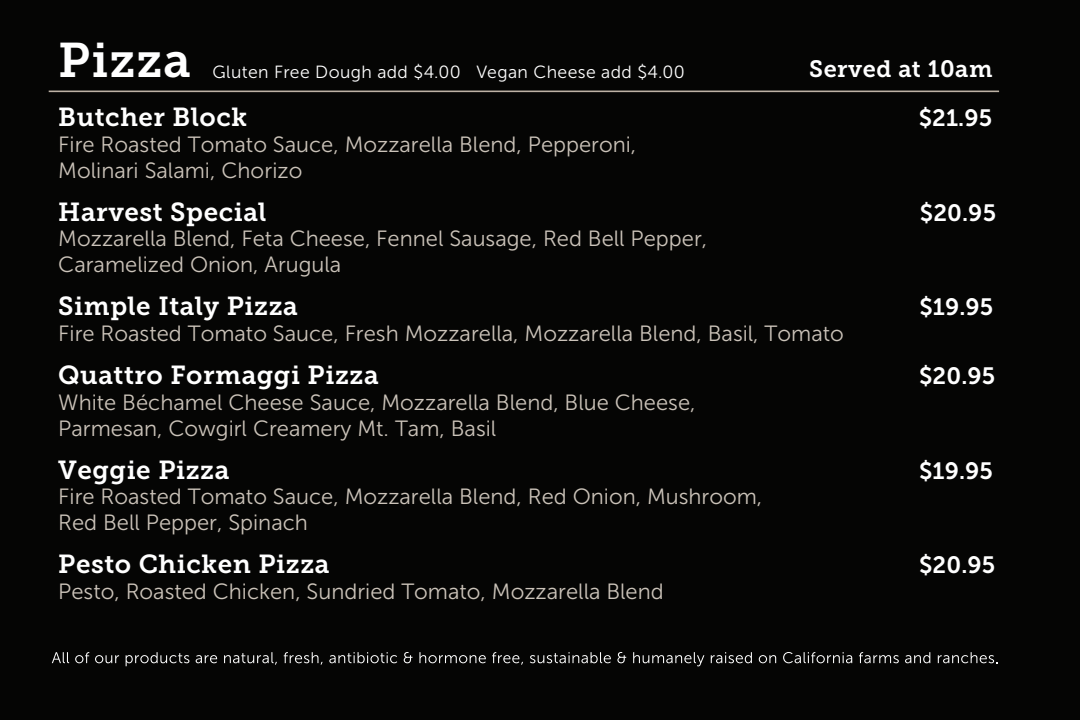
<style>
.page{position:relative;width:1080px;height:720px;background:#050504}
.page>*{position:absolute;margin:0;border:0;box-sizing:border-box;transform-origin:0 0}
.t1{font:48.44px "Museo Slab 700";letter-spacing:.02em;color:#fff}
.t2{font:26px "Museo Slab 700";letter-spacing:.02em;color:#fff}
.t3{font:23.56px "Museo Sans 700";letter-spacing:.005em;color:#fff}
.t4{font:23.56px "Museo Slab 700";letter-spacing:.02em;color:#fff}
.t5{font:22px/25.8px "Museo Sans 300";color:#cbc3b9}
.t6{font:17.6px "Museo Sans 300";letter-spacing:.02em;color:#fff}
</style>
<div class="page">
<hr style="left:49px;top:91px;width:950px;height:1px;background:#bdb2a5">
<svg style="left:52px;top:652px;width:17px;height:11px"></svg>
<svg style="left:75px;top:652px;width:14px;height:11px"></svg>
<svg style="left:95px;top:655px;width:24px;height:8px"></svg>
<svg style="left:126px;top:652px;width:63px;height:14px"></svg>
<svg style="left:196px;top:655px;width:21px;height:8px"></svg>
<svg style="left:224px;top:652px;width:53px;height:13px"></svg>
<svg style="left:284px;top:652px;width:39px;height:13px"></svg>
<svg style="left:329px;top:652px;width:68px;height:11px"></svg>
<svg style="left:404px;top:652px;width:9px;height:11px"></svg>
<svg style="left:419px;top:652px;width:67px;height:11px"></svg>
<svg style="left:492px;top:652px;width:31px;height:13px"></svg>
<svg style="left:530px;top:652px;width:81px;height:11px"></svg>
<svg style="left:617px;top:652px;width:9px;height:11px"></svg>
<svg style="left:633px;top:652px;width:71px;height:14px"></svg>
<svg style="left:711px;top:652px;width:41px;height:11px"></svg>
<svg style="left:759px;top:655px;width:17px;height:8px"></svg>
<svg style="left:783px;top:652px;width:69px;height:11px"></svg>
<svg style="left:859px;top:652px;width:40px;height:11px"></svg>
<svg style="left:905px;top:652px;width:25px;height:11px"></svg>
<svg style="left:938px;top:652px;width:60px;height:11px"></svg>
<h1 class="t1" style="left:58px;top:33px;width:134px">Pizza</h1>
<p class="t2" style="left:58px;top:102px;width:190px">Butcher Block</p>
<p class="t3" style="left:919px;top:105px;width:75px">$21.95</p>
<p class="t5" style="left:58px;top:131px;width:579px">Fire Roasted Tomato Sauce, Mozzarella Blend, Pepperoni,<br>Molinari Salami, Chorizo</p>
<p class="t2" style="left:58px;top:197px;width:210px">Harvest Special</p>
<p class="t3" style="left:920px;top:199px;width:78px">$20.95</p>
<p class="t5" style="left:58px;top:226px;width:650px">Mozzarella Blend, Feta Cheese, Fennel Sausage, Red Bell Pepper,<br>Caramelized Onion, Arugula</p>
<p class="t2" style="left:58px;top:291px;width:241px">Simple Italy Pizza</p>
<p class="t3" style="left:919px;top:294px;width:76px">$19.95</p>
<p class="t5" style="left:58px;top:321px;width:787px">Fire Roasted Tomato Sauce, Fresh Mozzarella, Mozzarella Blend, Basil, Tomato</p>
<p class="t2" style="left:58px;top:360px;width:322px">Quattro Formaggi Pizza</p>
<p class="t3" style="left:919px;top:363px;width:78px">$20.95</p>
<p class="t5" style="left:58px;top:389px;width:639px">White Béchamel Cheese Sauce, Mozzarella Blend, Blue Cheese,<br>Parmesan, Cowgirl Creamery Mt. Tam, Basil</p>
<p class="t2" style="left:58px;top:455px;width:173px">Veggie Pizza</p>
<p class="t3" style="left:919px;top:457px;width:76px">$19.95</p>
<p class="t5" style="left:58px;top:484px;width:705px">Fire Roasted Tomato Sauce, Mozzarella Blend, Red Onion, Mushroom,<br>Red Bell Pepper, Spinach</p>
<p class="t2" style="left:58px;top:549px;width:273px">Pesto Chicken Pizza</p>
<p class="t3" style="left:919px;top:552px;width:78px">$20.95</p>
<p class="t5" style="left:58px;top:579px;width:607px">Pesto, Roasted Chicken, Sundried Tomato, Mozzarella Blend</p>
<p class="t6" style="left:213px;top:62px;width:474px">Gluten Free Dough add $4.00 Vegan Cheese add $4.00</p>
<p class="t4" style="left:809px;top:55px;width:185px">Served at 10am</p>
</div>
